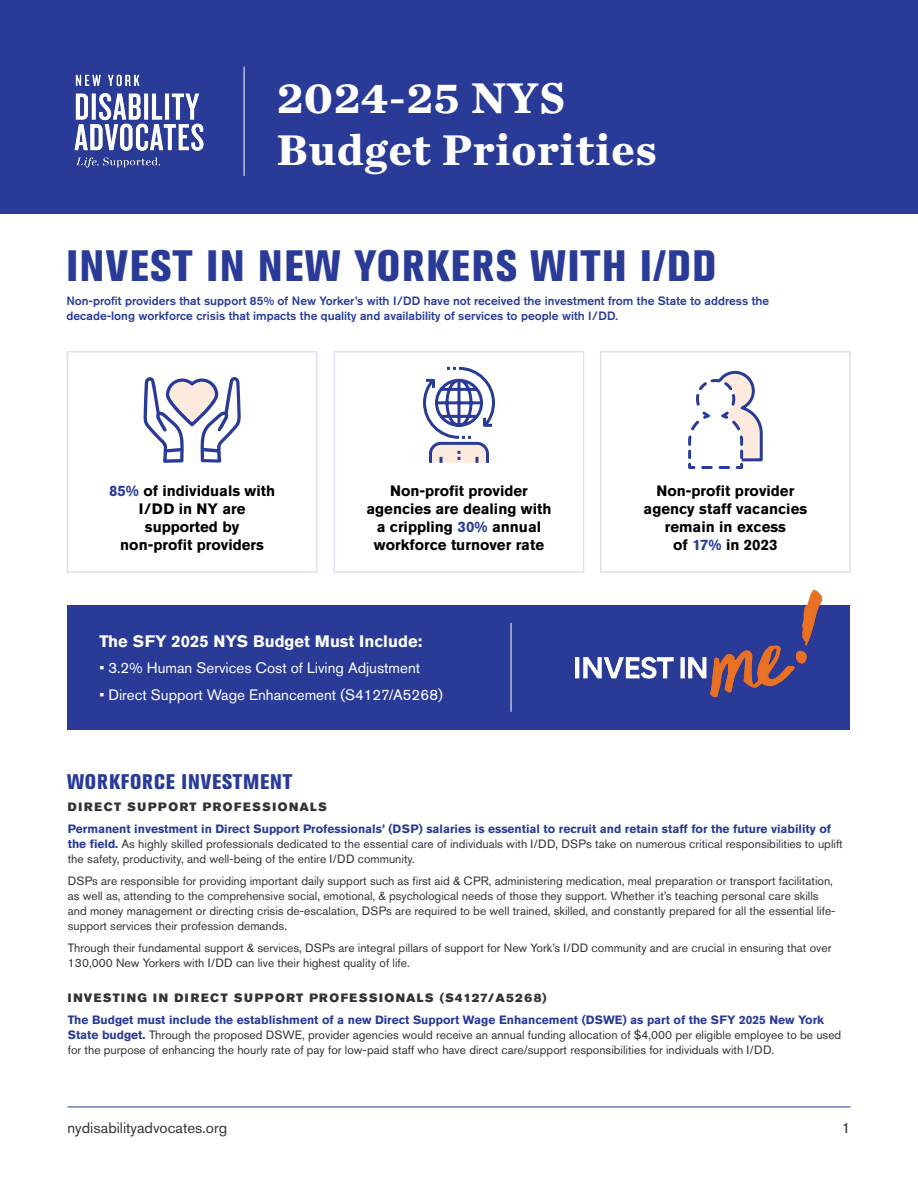
<style>
.page{position:relative;width:918px;height:1188px;background:#fff}
.page>*{position:absolute;margin:0;border:0;box-sizing:border-box;transform-origin:0 0}
.t1{font:700 45px/51.8px "Chronicle Text G2";letter-spacing:.02em;color:#fff}
.t2{font:43.5px "Akzidenz Grotesk Pro X Bd Cn UFC";letter-spacing:.04em;color:#293b97}
.t3{font:21px "Akzidenz Grotesk Pro X Bd Cn UFC";letter-spacing:.04em;color:#293b97}
.t4{font:16.5px "Akzidenz Grotesk Pro Bold UFC";color:#fff}
.t5{font:15px/18px "Akzidenz Grotesk Pro Bold UFC";color:#000;text-align:center}
.t6{font:15px "Akzidenz Grotesk Pro Regular UFC";color:#fff}
.t7{font:15px "Akzidenz Grotesk Pro Regular UFC";color:#333}
.t8{font:12px/15px "Akzidenz Grotesk Pro Regular UFC";color:#333}
.t9{font:12px "Akzidenz Grotesk Pro Bold UFC";color:#293b97}
.t10{font:12px/15px "Akzidenz Grotesk Pro Md UFC";color:#293b97}
.t11{font:12px "Akzidenz Grotesk Pro Super UFC";letter-spacing:.12em;color:#333}
.s1{color:#293b97}
.s2{font-family:"Akzidenz Grotesk Pro Bold UFC";color:#293b97}
</style>
<div class="page">
<hr style="left:68px;top:1107px;width:782px;height:1px;background:#25408f">
<div style="left:0;top:0;width:918px;height:214px;background:#293b97"></div>
<img style="left:74px;top:74px;width:130px;height:94px">
<div style="left:334px;top:351px;width:250px;height:222px;border:2px solid #e1e0f0"></div>
<div style="left:67px;top:351px;width:251px;height:222px;border:2px solid #e1e0f0"></div>
<div style="left:600px;top:351px;width:251px;height:222px;border:2px solid #e1e0f0"></div>
<svg style="left:143px;top:377px;width:98px;height:86px"></svg>
<svg style="left:688px;top:370px;width:75px;height:99px"></svg>
<hr style="left:244px;top:67px;width:1px;height:109px;background:#fff">
<svg style="left:423px;top:366px;width:72px;height:97px"></svg>
<div style="left:68px;top:605px;width:782px;height:125px;background:#293b97"></div>
<img style="left:576px;top:591px;width:245px;height:106px">
<hr style="left:511px;top:623px;width:1px;height:89px;background:#fff">
<h1 class="t1" style="left:277px;top:70px;width:382px">2024-25 NYS<br>Budget Priorities</h1>
<h2 class="t2" style="left:66px;top:237px;width:651px">INVEST IN NEW YORKERS WITH I/DD</h2>
<p class="t10" style="left:66px;top:294px;width:704px">Non-profit providers that support 85% of New Yorker’s with I/DD have not received the investment from the State to address the decade-long workforce crisis that impacts the quality and availability of services to people with I/DD.</p>
<p class="t5" style="left:109px;top:481px;width:168px"><span class="s1">85%</span> of individuals with<br>I/DD in NY are supported by non-profit providers</p>
<p class="t5" style="left:367px;top:481px;width:186px">Non-profit provider agencies are dealing with a crippling <span class="s1">30%</span> annual workforce turnover rate</p>
<p class="t5" style="left:644px;top:481px;width:165px">Non-profit provider agency staff vacancies remain in excess<br>of <span class="s1">17%</span> in 2023</p>
<h3 class="t4" style="left:99px;top:631px;width:325px">The SFY 2025 NYS Budget Must Include:</h3>
<p class="t6" style="left:99px;top:658px;width:322px">• 3.2% Human Services Cost of Living Adjustment</p>
<p class="t6" style="left:99px;top:685px;width:345px">• Direct Support Wage Enhancement (S4127/A5268)</p>
<h3 class="t3" style="left:67px;top:768px;width:227px">WORKFORCE INVESTMENT</h3>
<p class="t11" style="left:68px;top:799px;width:261px">DIRECT SUPPORT PROFESSIONALS</p>
<p class="t9" style="left:68px;top:821px;width:765px">Permanent investment in Direct Support Professionals’ (DSP) salaries is essential to recruit and retain staff for the future viability of</p>
<p class="t8" style="left:68px;top:836px;width:776px"><span class="s2">the field.</span> As highly skilled professionals dedicated to the essential care of individuals with I/DD, DSPs take on numerous critical responsibilities to uplift the safety, productivity, and well-being of the entire I/DD community.</p>
<p class="t8" style="left:68px;top:873px;width:769px">DSPs are responsible for providing important daily support such as first aid &amp; CPR, administering medication, meal preparation or transport facilitation, as well as, attending to the comprehensive social, emotional, &amp; psychological needs of those they support. Whether it’s teaching personal care skills and money management or directing crisis de-escalation, DSPs are required to be well trained, skilled, and constantly prepared for all the essential life&shy;support services their profession demands.</p>
<p class="t8" style="left:68px;top:940px;width:765px">Through their fundamental support &amp; services, DSPs are integral pillars of support for New York’s I/DD community and are crucial in ensuring that over<br>130,000 New Yorkers with I/DD can live their highest quality of life.</p>
<p class="t11" style="left:68px;top:990px;width:480px">INVESTING IN DIRECT SUPPORT PROFESSIONALS (S4127/A5268)</p>
<p class="t9" style="left:68px;top:1012px;width:758px">The Budget must include the establishment of a new Direct Support Wage Enhancement (DSWE) as part of the SFY 2025 New York</p>
<p class="t8" style="left:68px;top:1027px;width:775px"><span class="s2">State budget.</span> Through the proposed DSWE, provider agencies would receive an annual funding allocation of $4,000 per eligible employee to be used for the purpose of enhancing the hourly rate of pay for low-paid staff who have direct care/support responsibilities for individuals with I/DD.</p>
<p class="t7" style="left:68px;top:1118px;width:161px">nydisabilityadvocates.org</p>
<p class="t7" style="left:842px;top:1118px;width:10px">1</p>
</div>
